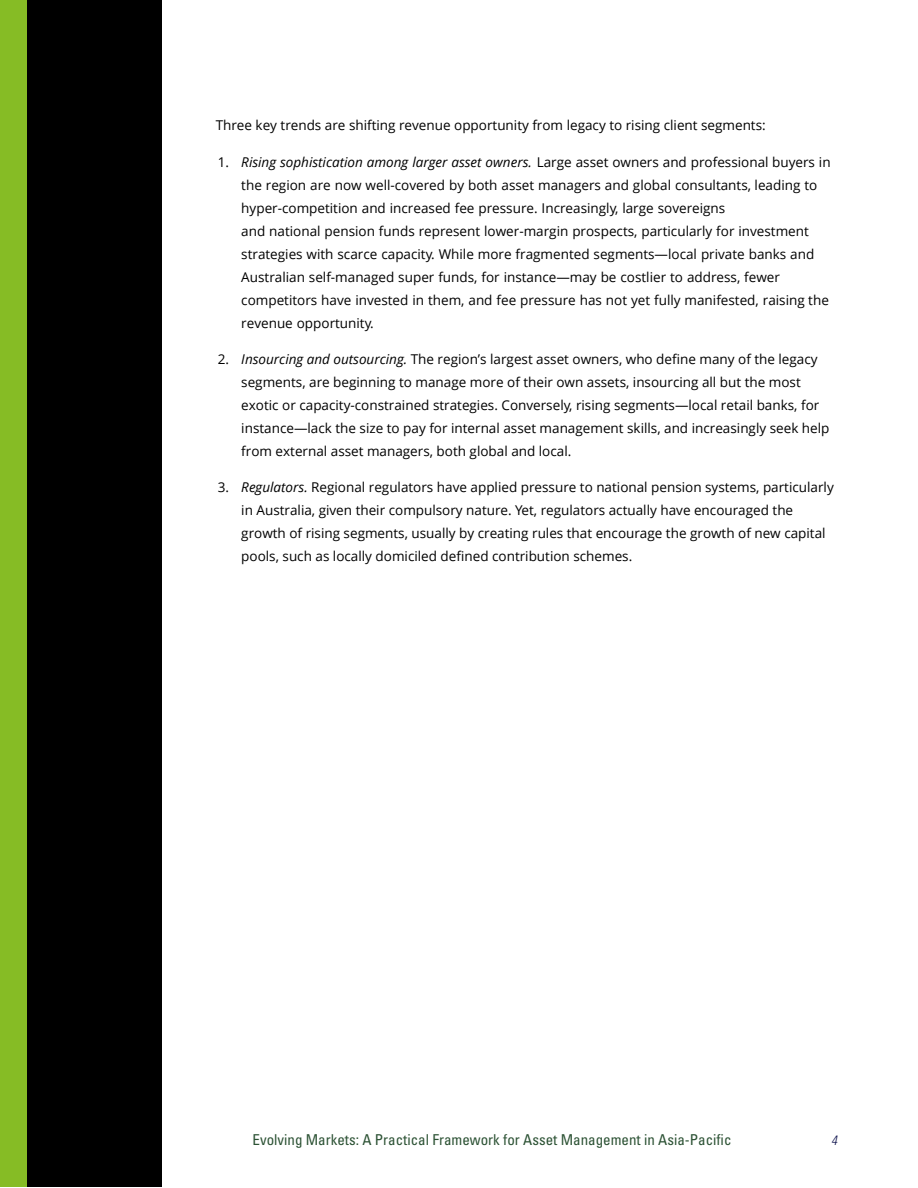
<style>
.page{position:relative;width:918px;height:1188px;background:#fff}
.page>*{position:absolute;margin:0;border:0;box-sizing:border-box;transform-origin:0 0}
.t1{font:condensed 15px "Univers";color:#2c5234}
.t2{font:13.5px/23px "Open Sans";color:#000}
.t3{font:italic 300 condensed 13.5px "Univers";color:#0c104b}
.s1{font-style:italic}
</style>
<div class="page">
<div style="left:0;top:0;width:162px;height:1187px;background:#000"></div>
<div style="left:0;top:0;width:27px;height:1187px;background:#86bc25"></div>
<p class="t2" style="left:216px;top:113px;width:552px">Three key trends are shifting revenue opportunity from legacy to rising client segments:</p>
<p class="t2" style="left:241px;top:151px;width:591px;text-indent:-24px">1. <span class="s1">Rising sophistication among larger asset owners.</span> Large asset owners and professional buyers in the region are now well-covered by both asset managers and global consultants, leading to hyper-competition and increased fee pressure. Increasingly, large sovereigns<br>and national pension funds represent lower-margin prospects, particularly for investment strategies with scarce capacity. While more fragmented segments—local private banks and Australian self-managed super funds, for instance—may be costlier to address, fewer competitors have invested in them, and fee pressure has not yet fully manifested, raising the revenue opportunity.</p>
<p class="t2" style="left:241px;top:347px;width:590px;text-indent:-24px">2. <span class="s1">Insourcing and outsourcing.</span> The region’s largest asset owners, who define many of the legacy segments, are beginning to manage more of their own assets, insourcing all but the most exotic or capacity-constrained strategies. Conversely, rising segments—local retail banks, for instance—lack the size to pay for internal asset management skills, and increasingly seek help from external asset managers, both global and local.</p>
<p class="t2" style="left:241px;top:475px;width:594px;text-indent:-24px">3. <span class="s1">Regulators.</span> Regional regulators have applied pressure to national pension systems, particularly in Australia, given their compulsory nature. Yet, regulators actually have encouraged the growth of rising segments, usually by creating rules that encourage the growth of new capital pools, such as locally domiciled defined contribution schemes.</p>
<p class="t1" style="left:253px;top:1134px;width:481px">Evolving Markets: A Practical Framework for Asset Management in Asia-Pacific</p>
<p class="t3" style="left:831px;top:1135px;width:7px">4</p>
</div>
